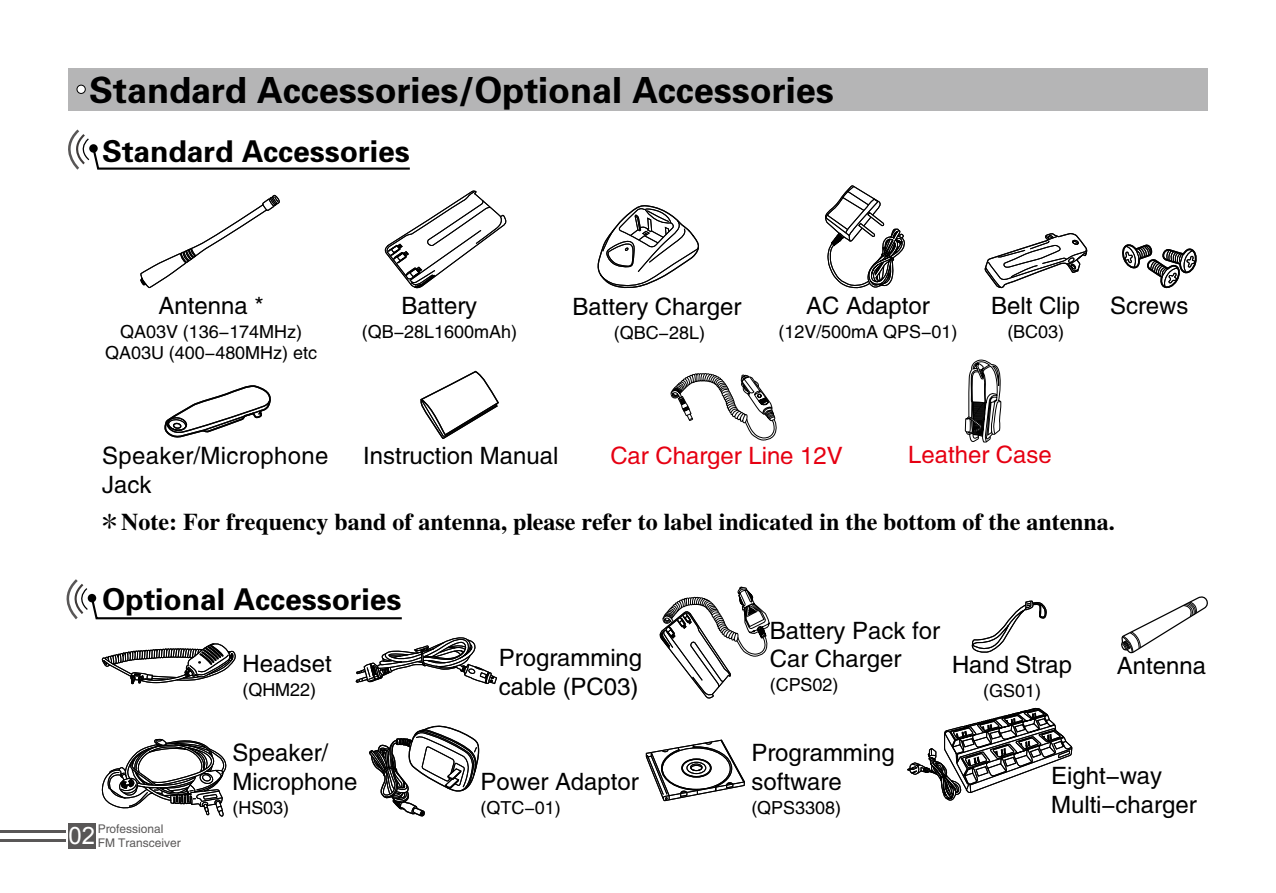
<style>
.page{position:relative;width:1276px;height:893px;background:#fff}
.page>*{position:absolute;margin:0;border:0;box-sizing:border-box;transform-origin:0 0}
.t1{font:36px "FZDHTJW GB1 0";color:#000}
.t2{font:30px "FZDHTJW GB1 0";color:#000}
.t3{font:30px "Sim Sun";color:#000}
.t4{font:24px/28.8px "FZHTJW GB1 0";color:#000}
.t5{font:24px "FZXBSJW GB1 0";color:#000}
.t6{font:24px "FZHTJW GB1 0";color:#e60012}
.t7{font:18px/21.6px "FZHTJW GB1 0";color:#000;text-align:center}
.t8{font:12px/14.4px "FZHTJW GB1 0";color:#595757}
</style>
<div class="page">
<div style="left:68px;top:68px;width:1140px;height:43px;background:#b5b5b6"></div>
<div style="left:77px;top:85px;width:8px;height:8px;background:#fff;border-radius:50%"></div>
<div style="left:77px;top:85px;width:9px;height:9px;border:1px solid #000;border-radius:50%"></div>
<div style="left:68px;top:823px;width:27px;height:25px;background:#595757"></div>
<hr style="left:0;top:830px;width:65px;height:2px;background:#595757">
<hr style="left:0;top:839px;width:65px;height:3px;background:#595757">
<svg style="left:971px;top:601px;width:76px;height:52px"></svg>
<svg style="left:140px;top:194px;width:140px;height:95px"></svg>
<svg style="left:597px;top:205px;width:102px;height:84px"></svg>
<svg style="left:369px;top:725px;width:111px;height:92px"></svg>
<svg style="left:384px;top:190px;width:123px;height:99px"></svg>
<svg style="left:984px;top:233px;width:103px;height:56px"></svg>
<svg style="left:1122px;top:244px;width:74px;height:45px"></svg>
<svg style="left:420px;top:370px;width:79px;height:68px"></svg>
<svg style="left:164px;top:385px;width:107px;height:53px"></svg>
<svg style="left:101px;top:643px;width:135px;height:41px"></svg>
<svg style="left:102px;top:738px;width:125px;height:79px"></svg>
<svg style="left:646px;top:740px;width:99px;height:61px"></svg>
<svg style="left:355px;top:637px;width:142px;height:47px"></svg>
<svg style="left:825px;top:185px;width:80px;height:103px"></svg>
<svg style="left:907px;top:708px;width:166px;height:93px"></svg>
<svg style="left:68px;top:129px;width:342px;height:41px"></svg>
<div style="left:89px;top:144px;width:9px;height:9px;background:#000;border-radius:50%"></div>
<svg style="left:66px;top:579px;width:336px;height:41px"></svg>
<div style="left:88px;top:594px;width:8px;height:8px;background:#000;border-radius:50%"></div>
<svg style="left:1121px;top:596px;width:87px;height:58px"></svg>
<svg style="left:659px;top:587px;width:111px;height:112px"></svg>
<svg style="left:670px;top:373px;width:107px;height:68px"></svg>
<svg style="left:964px;top:359px;width:37px;height:84px"></svg>
<h1 class="t1" style="left:89px;top:71px;width:746px">Standard Accessories/Optional Accessories</h1>
<p class="t2" style="left:102px;top:135px;width:309px">Standard Accessories</p>
<p class="t4" style="left:158px;top:292px;width:107px">Antenna *</p>
<p class="t7" style="left:105px;top:321px;width:213px">QA03V (136-174MHz)<br>QA03U (400-480MHz) etc</p>
<p class="t4" style="left:401px;top:292px;width:77px">Battery</p>
<p class="t7" style="left:362px;top:321px;width:156px">(QB-28L1600mAh)</p>
<p class="t4" style="left:572px;top:293px;width:170px">Battery Charger</p>
<p class="t7" style="left:614px;top:322px;width:93px">(QBC-28L)</p>
<p class="t4" style="left:806px;top:292px;width:125px">AC Adaptor</p>
<p class="t7" style="left:778px;top:321px;width:180px">(12V/500mA QPS-01)</p>
<p class="t4" style="left:991px;top:292px;width:90px">Belt Clip</p>
<p class="t7" style="left:1007px;top:321px;width:58px">(BC03)</p>
<p class="t4" style="left:1110px;top:292px;width:80px">Screws</p>
<p class="t4" style="left:102px;top:442px;width:228px">Speaker/Microphone<br>Jack</p>
<p class="t4" style="left:363px;top:442px;width:196px">Instruction Manual</p>
<p class="t6" style="left:610px;top:442px;width:234px">Car Charger Line 12V</p>
<p class="t6" style="left:908px;top:441px;width:145px">Leather Case</p>
<p class="t5" style="left:121px;top:508px;width:995px">Note: For frequency band of antenna, please refer to label indicated in the bottom of the antenna.</p>
<p class="t3" style="left:102px;top:507px;width:16px">*</p>
<p class="t2" style="left:102px;top:584px;width:301px">Optional Accessories</p>
<p class="t4" style="left:242px;top:650px;width:91px">Headset</p>
<p class="t7" style="left:242px;top:679px;width:75px">(QHM22)</p>
<p class="t8" style="left:68px;top:822px;width:114px;text-indent:29px">Professional<br><sup>02</sup> FM Transceiver</p>
<p class="t4" style="left:232px;top:739px;width:126px">Speaker/<br>Microphone</p>
<p class="t7" style="left:232px;top:797px;width:58px">(HS03)</p>
<p class="t4" style="left:499px;top:644px;width:145px">Programming cable (PC03)</p>
<p class="t4" style="left:480px;top:768px;width:160px">Power Adaptor</p>
<p class="t7" style="left:480px;top:797px;width:82px">(QTC-01)</p>
<p class="t4" style="left:770px;top:616px;width:172px">Battery Pack for<br>Car Charger</p>
<p class="t7" style="left:770px;top:674px;width:70px">(CPS02)</p>
<p class="t4" style="left:952px;top:651px;width:122px">Hand Strap</p>
<p class="t7" style="left:983px;top:680px;width:59px">(GS01)</p>
<p class="t4" style="left:1116px;top:652px;width:91px">Antenna</p>
<p class="t4" style="left:751px;top:739px;width:145px">Programming software</p>
<p class="t7" style="left:751px;top:797px;width:91px">(QPS3308)</p>
<p class="t4" style="left:1051px;top:762px;width:147px">Eight-way<br>Multi-charger</p>
</div>
